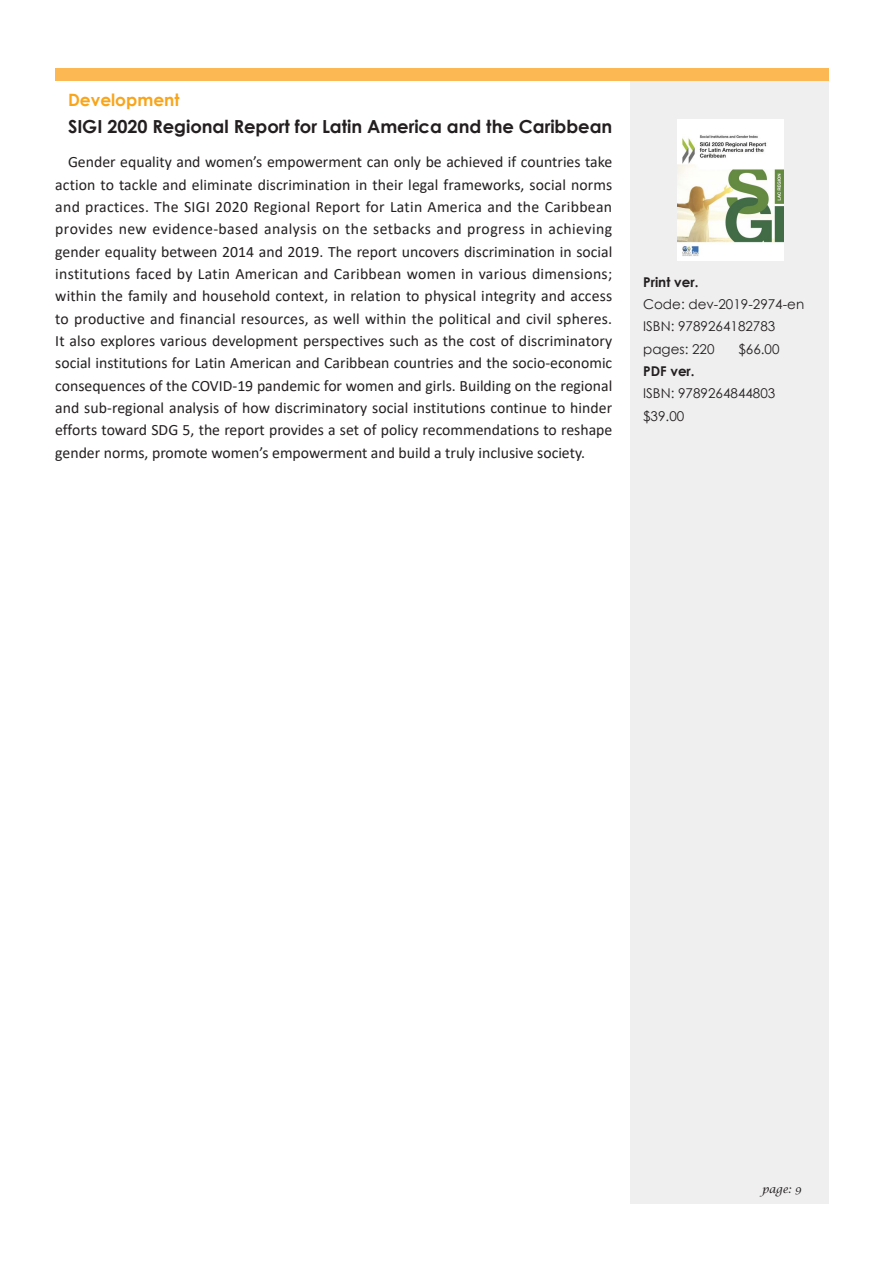
<style>
.page{position:relative;width:893px;height:1263px;background:#fff}
.page>*{position:absolute;margin:0;border:0;box-sizing:border-box;transform-origin:0 0}
.t1{font:700 18px "Century Gothic";letter-spacing:-.005em;color:#231f20}
.t2{font:700 16.95px "Century Gothic";color:#f9a51b}
.t3{font:15.75px/22.4px "Calibri";color:#231f20;text-align:justify}
.t4{font:13.5px "Century Gothic";color:#231f20}
.t5{font:700 13.5px "Century Gothic";color:#231f20}
.t6{font:italic 10.65px "Lucida Calligraphy";color:#231f20}
</style>
<div class="page">
<div style="left:55px;top:69px;width:774px;height:12px;background:#fcb853"></div>
<div style="left:630px;top:81px;width:198px;height:1122px;background:#efeff0"></div>
<img style="left:677px;top:119px;width:106px;height:142px">
<p class="t2" style="left:68px;top:87px;width:113px">Development</p>
<p class="t1" style="left:68px;top:112px;width:546px">SIGI 2020 Regional Report for Latin America and the Caribbean</p>
<p class="t3" style="left:55px;top:151px;width:559px;text-indent:13px">Gender equality and women’s empowerment can only be achieved if countries take action to tackle and eliminate discrimination in their legal frameworks, social norms and practices. The SIGI 2020 Regional Report for Latin America and the Caribbean provides new evidence-based analysis on the setbacks and progress in achieving gender equality between 2014 and 2019. The report uncovers discrimination in social institutions faced by Latin American and Caribbean women in various dimensions; within the family and household context, in relation to physical integrity and access to productive and financial resources, as well within the political and civil spheres.<br>It also explores various development perspectives such as the cost of discriminatory social institutions for Latin American and Caribbean countries and the socio-economic consequences of the COVID-19 pandemic for women and girls. Building on the regional and sub-regional analysis of how discriminatory social institutions continue to hinder efforts toward SDG 5, the report provides a set of policy recommendations to reshape gender norms, promote women’s empowerment and build a truly inclusive society.</p>
<p class="t5" style="left:643px;top:271px;width:57px">Print ver.</p>
<p class="t4" style="left:643px;top:295px;width:163px">Code: dev-2019-2974-en</p>
<p class="t4" style="left:643px;top:317px;width:134px">ISBN: 9789264182783</p>
<p class="t4" style="left:643px;top:339px;width:73px">pages: 220</p>
<p class="t4" style="left:738px;top:339px;width:43px">$66.00</p>
<p class="t5" style="left:643px;top:361px;width:53px">PDF ver.</p>
<p class="t4" style="left:643px;top:384px;width:134px">ISBN: 9789264844803</p>
<p class="t4" style="left:643px;top:406px;width:43px">$39.00</p>
<p class="t6" style="left:758px;top:1179px;width:41px">page: 9</p>
<p class="t6" style="left:762px;top:1183px;width:41px">page: 9</p>
</div>
